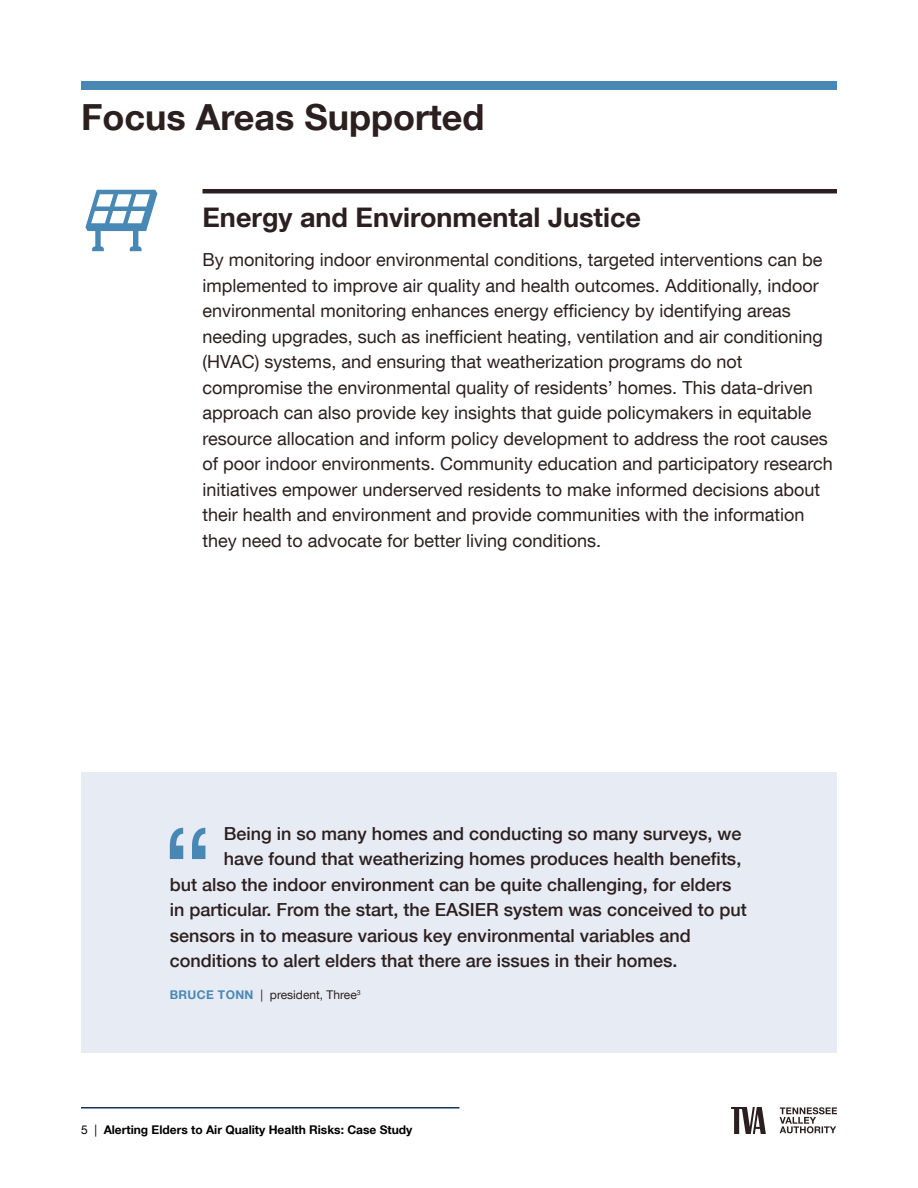
<style>
.page{position:relative;width:918px;height:1188px;background:#fff}
.page>*{position:absolute;margin:0;border:0;box-sizing:border-box;transform-origin:0 0}
.t1{font:700 36px "Helvetica Neue LT Com";color:#2c1f1f}
.t2{font:700 27px "Helvetica Neue LT Com";color:#2c1f1f}
.t3{font:18px/25.5px "Helvetica Neue LT Com";color:#2c1f1f}
.t4{font:500 18px "Helvetica Neue LT Com";color:#2c1f1f}
.t5{font:700 12px "Helvetica Neue LT Com";color:#000}
.t6{font:12px "Helvetica Neue LT Com";color:#2c1f1f}
.s1{font-weight:700;color:#4888b5}
.s2{font-weight:400}
</style>
<div class="page">
<div style="left:81px;top:81px;width:756px;height:9px;background:#4888b5"></div>
<div style="left:81px;top:772px;width:756px;height:281px;background:#e7ebf3"></div>
<svg style="left:170px;top:828px;width:35px;height:31px"></svg>
<hr style="left:202px;top:189px;width:635px;height:4px;background:#2c1f1f">
<svg style="left:86px;top:190px;width:71px;height:61px"></svg>
<svg style="left:780px;top:1107px;width:57px;height:26px"></svg>
<svg style="left:731px;top:1107px;width:35px;height:27px"></svg>
<hr style="left:81px;top:1107px;width:378px;height:1px;background:#16325c">
<h1 class="t1" style="left:81px;top:95px;width:405px">Focus Areas Supported</h1>
<h2 class="t2" style="left:202px;top:201px;width:440px">Energy and Environmental Justice</h2>
<p class="t3" style="left:202px;top:247px;width:632px">By monitoring indoor environmental conditions, targeted interventions can be implemented to improve air quality and health outcomes. Additionally, indoor environmental monitoring enhances energy efficiency by identifying areas needing upgrades, such as inefficient heating, ventilation and air conditioning (HVAC) systems, and ensuring that weatherization programs do not compromise the environmental quality of residents’ homes. This data-driven approach can also provide key insights that guide policymakers in equitable resource allocation and inform policy development to address the root causes of poor indoor environments. Community education and participatory research initiatives empower underserved residents to make informed decisions about their health and environment and provide communities with the information they need to advocate for better living conditions.</p>
<p class="t4" style="left:224px;top:822px;width:519px">Being in so many homes and conducting so many surveys, we</p>
<p class="t4" style="left:224px;top:848px;width:519px">have found that weatherizing homes produces health benefits,</p>
<p class="t4" style="left:170px;top:873px;width:563px">but also the indoor environment can be quite challenging, for elders</p>
<p class="t4" style="left:170px;top:899px;width:578px">in particular. From the start, the EASIER system was conceived to put</p>
<p class="t4" style="left:170px;top:924px;width:522px">sensors in to measure various key environmental variables and</p>
<p class="t4" style="left:170px;top:950px;width:509px">conditions to alert elders that there are issues in their homes.</p>
<p class="t6" style="left:170px;top:987px;width:192px"><span class="s1">BRUCE TONN</span> | president, Three<sup>3</sup></p>
<p class="t5" style="left:81px;top:1122px;width:333px"><span class="s2">5 |</span> Alerting Elders to Air Quality Health Risks: Case Study</p>
</div>
